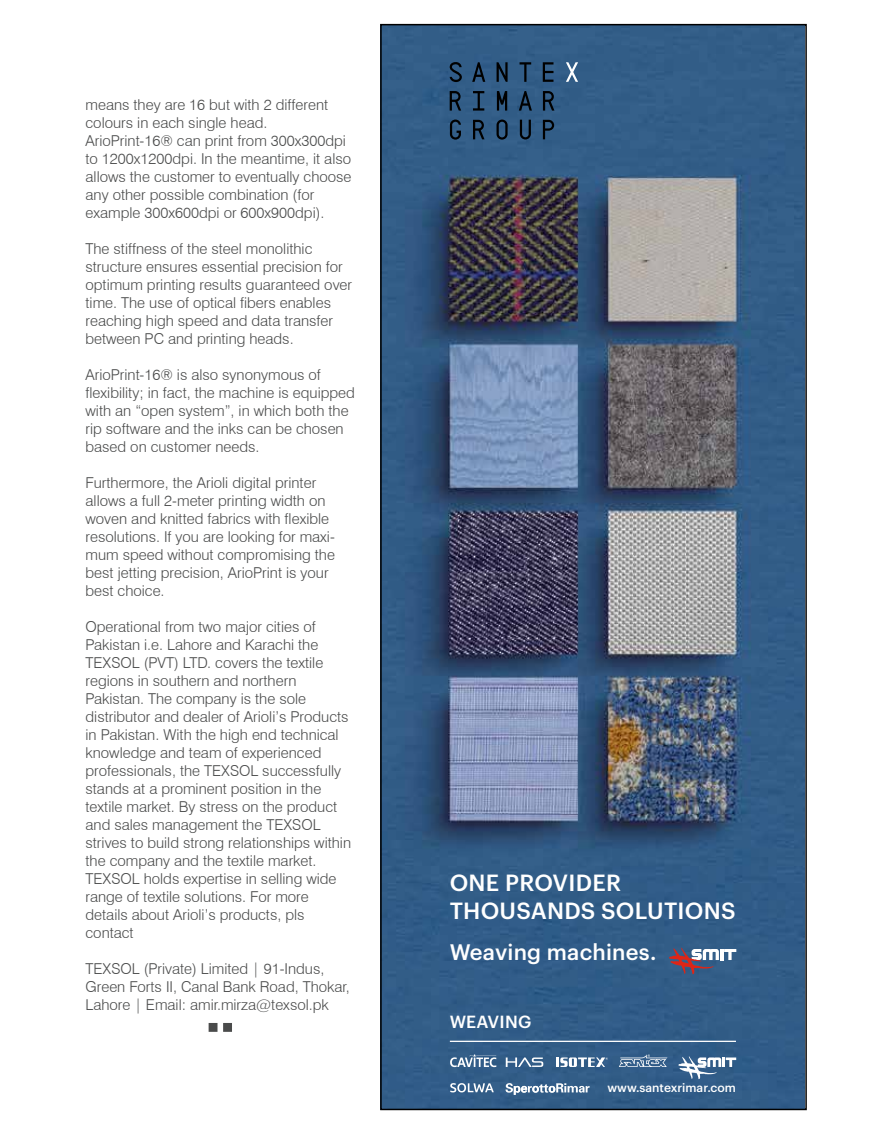
<style>
.page{position:relative;width:888px;height:1134px;background:#fff}
.page>*{position:absolute;margin:0;border:0;box-sizing:border-box;transform-origin:0 0}
.t1{font:500 22.95px/28.7px "Graphik";letter-spacing:.01em;color:#fff}
.t2{font:500 21.9px "Graphik";letter-spacing:.01em;color:#fff}
.t3{font:500 17.25px "Graphik";letter-spacing:.01em;color:#fff}
.t4{font:300 15px/18px "Swiss 721 BT";color:#4a4b4b}
.t5{font:500 12px "Graphik";color:#fff}
</style>
<div class="page">
<img style="left:383px;top:27px;width:420px;height:1080px">
<svg style="left:565px;top:62px;width:13px;height:20px"></svg>
<svg style="left:449px;top:91px;width:12px;height:20px"></svg>
<svg style="left:542px;top:91px;width:12px;height:20px"></svg>
<svg style="left:473px;top:120px;width:11px;height:19px"></svg>
<svg style="left:496px;top:120px;width:11px;height:20px"></svg>
<svg style="left:448px;top:61px;width:14px;height:21px"></svg>
<svg style="left:496px;top:62px;width:11px;height:20px"></svg>
<svg style="left:473px;top:91px;width:11px;height:20px"></svg>
<svg style="left:496px;top:91px;width:11px;height:20px"></svg>
<svg style="left:449px;top:120px;width:12px;height:20px"></svg>
<svg style="left:519px;top:120px;width:11px;height:20px"></svg>
<svg style="left:542px;top:120px;width:12px;height:19px"></svg>
<svg style="left:519px;top:62px;width:12px;height:20px"></svg>
<svg style="left:542px;top:62px;width:11px;height:20px"></svg>
<svg style="left:472px;top:62px;width:13px;height:20px"></svg>
<svg style="left:518px;top:91px;width:13px;height:20px"></svg>
<svg style="left:555px;top:1057px;width:52px;height:10px"></svg>
<svg style="left:618px;top:1054px;width:49px;height:13px"></svg>
<svg style="left:450px;top:1054px;width:46px;height:13px"></svg>
<svg style="left:505px;top:1057px;width:38px;height:10px"></svg>
<svg style="left:678px;top:1056px;width:58px;height:23px"></svg>
<hr style="left:449px;top:1041px;width:286px;height:1px;background:#fff">
<svg style="left:450px;top:1083px;width:43px;height:9px"></svg>
<svg style="left:505px;top:1083px;width:84px;height:12px"></svg>
<svg style="left:668px;top:948px;width:68px;height:26px;background:#72728c"></svg>
<svg style="left:208px;top:1023px;width:24px;height:9px"></svg>
<p class="t4" style="left:85px;top:95px;width:267px">means they are 16 but with 2 different colours in each single head.<br>ArioPrint-16® can print from 300x300dpi to 1200x1200dpi. In the meantime, it also allows the customer to eventually choose any other possible combination (for example 300x600dpi or 600x900dpi).</p>
<p class="t4" style="left:85px;top:239px;width:268px">The stiffness of the steel monolithic structure ensures essential precision for optimum printing results guaranteed over time. The use of optical fibers enables reaching high speed and data transfer between PC and printing heads.</p>
<p class="t4" style="left:85px;top:365px;width:271px">ArioPrint-16® is also synonymous of flexibility; in fact, the machine is equipped with an “open system”, in which both the rip software and the inks can be chosen based on customer needs.</p>
<p class="t4" style="left:85px;top:473px;width:251px">Furthermore, the Arioli digital printer allows a full 2-meter printing width on woven and knitted fabrics with flexible resolutions. If you are looking for maxi&shy;mum speed without compromising the best jetting precision, ArioPrint is your best choice.</p>
<p class="t4" style="left:85px;top:617px;width:267px">Operational from two major cities of Pakistan i.e. Lahore and Karachi the TEXSOL (PVT) LTD. covers the textile regions in southern and northern Pakistan. The company is the sole distributor and dealer of Arioli’s Products in Pakistan. With the high end technical knowledge and team of experienced professionals, the TEXSOL successfully stands at a prominent position in the textile market. By stress on the product and sales management the TEXSOL strives to build strong relationships within the company and the textile market.<br>TEXSOL holds expertise in selling wide range of textile solutions. For more details about Arioli’s products, pls contact</p>
<p class="t4" style="left:85px;top:959px;width:265px">TEXSOL (Private) Limited | 91-Indus,<br>Green Forts II, Canal Bank Road, Thokar,<br>Lahore | Email: amir.mirza@texsol.pk</p>
<h1 class="t1" style="left:449px;top:866px;width:287px">ONE PROVIDER<br>THOUSANDS SOLUTIONS</h1>
<h2 class="t2" style="left:449px;top:936px;width:208px">Weaving machines.</h2>
<p class="t3" style="left:449px;top:1009px;width:83px">WEAVING</p>
<p class="t5" style="left:607px;top:1079px;width:130px">www.santexrimar.com</p>
</div>
